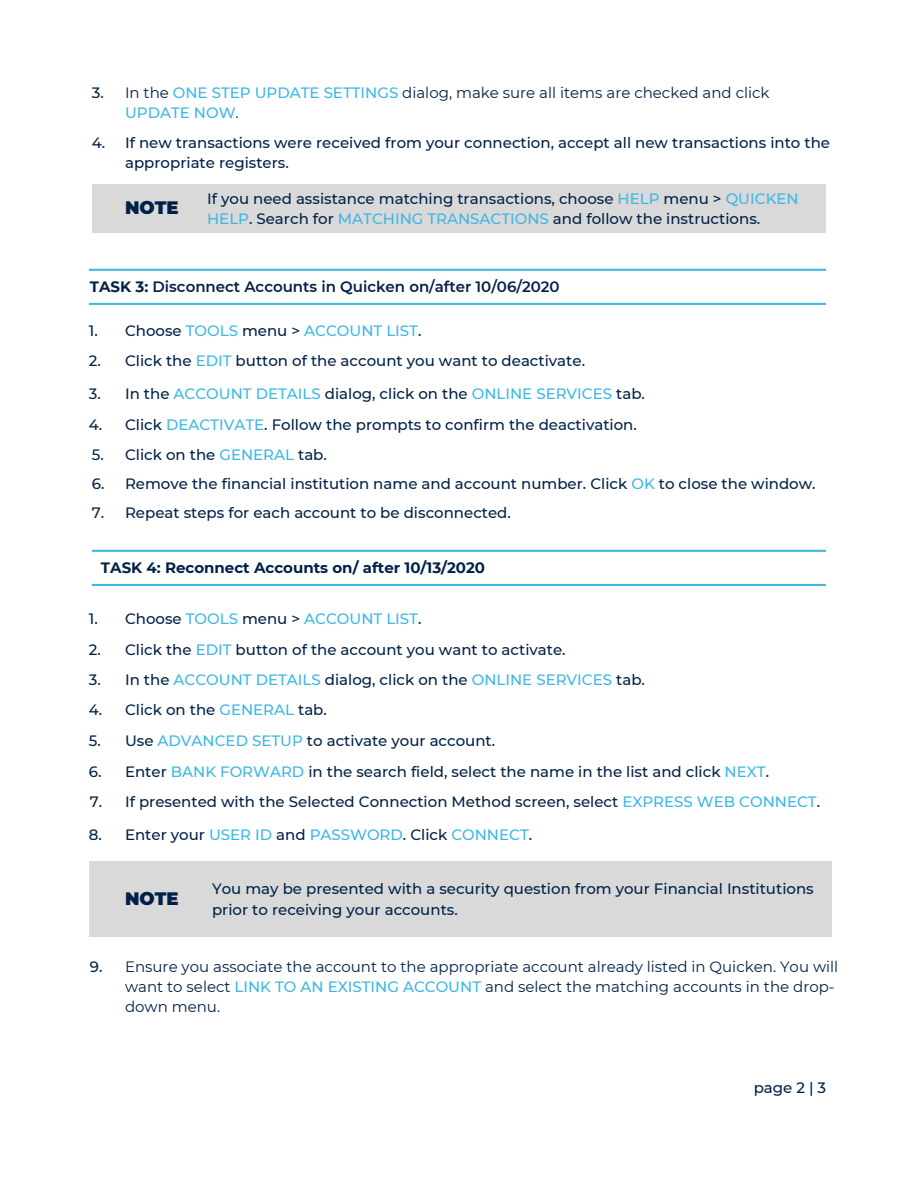
<style>
.page{position:relative;width:918px;height:1188px;background:#fff}
.page>*{position:absolute;margin:0;border:0;box-sizing:border-box;transform-origin:0 0}
.t1{font:900 18px "Montserrat";color:#002147}
.t2{font:500 15px/30.6px "Montserrat";color:#002147}
.t3{font:15px/20.2px "Montserrat";color:#002147}
.t4{font:600 15px "Montserrat";color:#002147}
.t5{font:700 15px "Montserrat";color:#002147}
.t6{font:500 15px "Montserrat";color:#3db7e4}
.s1{font-weight:500}
.s2{font-weight:500;color:#3db7e4}
.s3{color:#3db7e4}
.s4{font-weight:700}
.s5{color:#002147}
</style>
<div class="page">
<svg style="left:89px;top:269px;width:737px;height:2px"></svg>
<svg style="left:89px;top:303px;width:737px;height:2px"></svg>
<svg style="left:92px;top:550px;width:734px;height:2px"></svg>
<svg style="left:92px;top:584px;width:734px;height:2px"></svg>
<div style="left:92px;top:184px;width:742px;height:48px;background:#d9d9d9"></div>
<div style="left:826px;top:109px;width:71px;height:935px;background:#fff"></div>
<div style="left:90px;top:861px;width:742px;height:76px;background:#d9d9d9"></div>
<p class="t3" style="left:125px;top:83px;width:646px;text-indent:-33px"><span class="s1">3.</span> In the <span class="s2">ONE STEP UPDATE SETTINGS</span> dialog, make sure all items are checked and click<br><span class="s2">UPDATE NOW</span>.</p>
<p class="t2" style="left:92px;top:128px;width:15px">4.</p>
<p class="t2" style="left:125px;top:133px;width:707px;line-height:20.2px">If new transactions were received from your connection, accept all new transactions into the appropriate registers.</p>
<p class="t1" style="left:125px;top:196px;width:55px">NOTE</p>
<p class="t2" style="left:207px;top:188px;width:593px;line-height:20.2px">If you need assistance matching transactions, choose <span class="s3">HELP</span> menu &gt; <span class="s3">QUICKEN<br>HELP</span>. Search for <span class="s3">MATCHING TRANSACTIONS</span> and follow the instructions.</p>
<p class="t4" style="left:90px;top:278px;width:471px"><span class="s4">TASK 3:</span> Disconnect Accounts in Quicken on/after 10/06/2020</p>
<p class="t6" style="left:89px;top:321px;width:334px"><span class="s5">1. Choose</span> TOOLS <span class="s5">menu &gt;</span> ACCOUNT LIST<span class="s5">.</span></p>
<p class="t2" style="left:89px;top:346px;width:498px">2. Click the <span class="s3">EDIT</span> button of the account you want to deactivate.</p>
<p class="t2" style="left:89px;top:378px;width:558px">3. In the <span class="s3">ACCOUNT DETAILS</span> dialog, click on the <span class="s3">ONLINE SERVICES</span> tab.</p>
<p class="t2" style="left:89px;top:409px;width:549px">4. Click <span class="s3">DEACTIVATE</span>. Follow the prompts to confirm the deactivation.</p>
<p class="t2" style="left:92px;top:440px;width:237px">5. Click on the <span class="s3">GENERAL</span> tab.</p>
<p class="t2" style="left:92px;top:468px;width:725px">6. Remove the financial institution name and account number. Click <span class="s3">OK</span> to close the window.</p>
<p class="t2" style="left:92px;top:498px;width:421px">7. Repeat steps for each account to be disconnected.</p>
<p class="t5" style="left:101px;top:559px;width:386px">TASK 4: Reconnect Accounts on/ after 10/13/2020</p>
<p class="t2" style="left:125px;top:603px;width:521px">Choose <span class="s3">TOOLS</span> menu &gt; <span class="s3">ACCOUNT LIST</span>.<br>Click the <span class="s3">EDIT</span> button of the account you want to activate.<br>In the <span class="s3">ACCOUNT DETAILS</span> dialog, click on the <span class="s3">ONLINE SERVICES</span> tab.</p>
<p class="t2" style="left:89px;top:695px;width:240px">4. Click on the <span class="s3">GENERAL</span> tab.</p>
<p class="t2" style="left:89px;top:725px;width:408px">5. Use <span class="s3">ADVANCED SETUP</span> to activate your account.</p>
<p class="t2" style="left:89px;top:756px;width:682px">6. Enter <span class="s3">BANK FORWARD</span> in the search field, select the name in the list and click <span class="s3">NEXT</span>.</p>
<p class="t2" style="left:90px;top:787px;width:732px">7. If presented with the Selected Connection Method screen, select <span class="s3">EXPRESS WEB CONNECT</span>.</p>
<p class="t2" style="left:89px;top:820px;width:445px">8. Enter your <span class="s3">USER ID</span> and <span class="s3">PASSWORD</span>. Click <span class="s3">CONNECT</span>.</p>
<p class="t2" style="left:89px;top:603px;width:14px">1.<br>2.<br>3.</p>
<p class="t2" style="left:90px;top:951px;width:14px">9.</p>
<p class="t1" style="left:125px;top:887px;width:55px">NOTE</p>
<p class="t2" style="left:212px;top:879px;width:603px;line-height:20.2px">You may be presented with a security question from your Financial Institutions prior to receiving your accounts.</p>
<p class="t3" style="left:125px;top:956px;width:715px">Ensure you associate the account to the appropriate account already listed in Quicken. You will want to select <span class="s2">LINK TO AN EXISTING ACCOUNT</span> and select the matching accounts in the drop&shy;down menu.</p>
<p class="t2" style="left:754px;top:1073px;width:74px">page 2 | 3</p>
</div>
